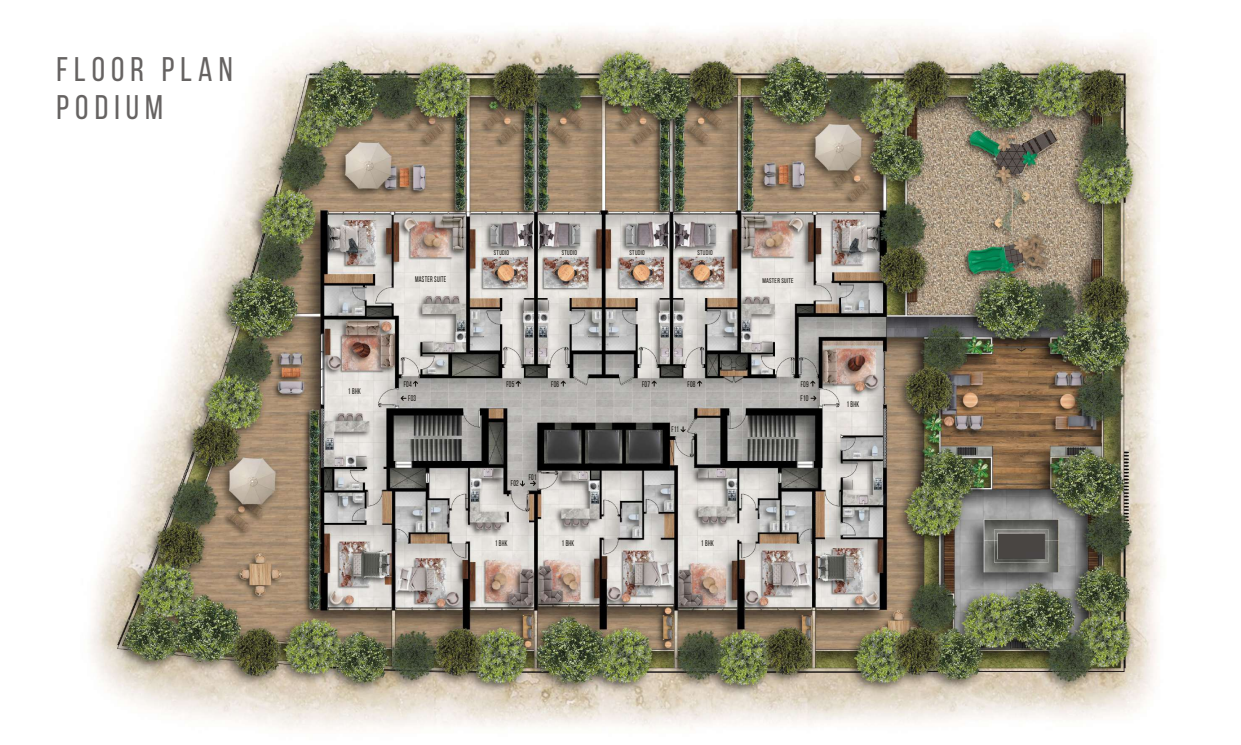
<style>
.page{position:relative;width:1241px;height:745px;background:#fff}
.page>*{position:absolute;margin:0;border:0;box-sizing:border-box;transform-origin:0 0}
.t1{font:34.12px/38.2px "Bebas Neue";letter-spacing:.18em;color:#666362}
.t2{font:8.22px "Bebas Neue";letter-spacing:.04em;color:#12100b;scale:.81 1}
.t3{font:8.22px "Bebas Neue";letter-spacing:.04em;color:#12100b;scale:.85 1}
.t4{font:6.83px "Bebas Neue";letter-spacing:.04em;color:#12100b}
</style>
<div class="page">
<img style="left:88px;top:25px;width:1073px;height:705px">
<svg style="left:515px;top:380px;width:6px;height:6px"></svg>
<svg style="left:413px;top:380px;width:5px;height:6px"></svg>
<svg style="left:400px;top:395px;width:6px;height:5px"></svg>
<svg style="left:810px;top:395px;width:6px;height:5px"></svg>
<svg style="left:560px;top:380px;width:6px;height:6px"></svg>
<svg style="left:651px;top:380px;width:5px;height:6px"></svg>
<svg style="left:697px;top:380px;width:5px;height:6px"></svg>
<svg style="left:680px;top:426px;width:5px;height:6px"></svg>
<svg style="left:520px;top:480px;width:16px;height:6px"></svg>
<svg style="left:810px;top:380px;width:5px;height:6px"></svg>
<h1 class="t1" style="left:56px;top:49px;width:178px">FLOOR PLAN<br>PODIUM</h1>
<p class="t2" style="left:348px;top:386px;width:17px">1 BHK</p>
<p class="t4" style="left:494px;top:248px;width:17px">STUDIO</p>
<p class="t4" style="left:561px;top:248px;width:17px">STUDIO</p>
<p class="t4" style="left:629px;top:248px;width:17px">STUDIO</p>
<p class="t4" style="left:697px;top:248px;width:17px">STUDIO</p>
<p class="t2" style="left:415px;top:274px;width:40px">MASTER SUITE</p>
<p class="t4" style="left:762px;top:277px;width:33px">MASTER SUITE</p>
<p class="t2" style="left:551px;top:379px;width:11px">F06</p>
<p class="t2" style="left:642px;top:379px;width:11px">F07</p>
<p class="t2" style="left:687px;top:379px;width:11px">F08</p>
<p class="t2" style="left:671px;top:424px;width:11px">F11</p>
<p class="t2" style="left:800px;top:379px;width:11px">F09</p>
<p class="t2" style="left:403px;top:379px;width:11px">F04</p>
<p class="t2" style="left:506px;top:379px;width:11px">F05</p>
<p class="t2" style="left:408px;top:394px;width:11px">F03</p>
<p class="t3" style="left:800px;top:394px;width:11px">F10</p>
<p class="t2" style="left:511px;top:478px;width:11px">F02</p>
<p class="t2" style="left:528px;top:472px;width:11px">F01</p>
<p class="t2" style="left:495px;top:539px;width:17px">1 BHK</p>
<p class="t2" style="left:562px;top:539px;width:17px">1 BHK</p>
<p class="t2" style="left:701px;top:539px;width:17px">1 BHK</p>
<p class="t2" style="left:846px;top:399px;width:17px">1 BHK</p>
</div>
